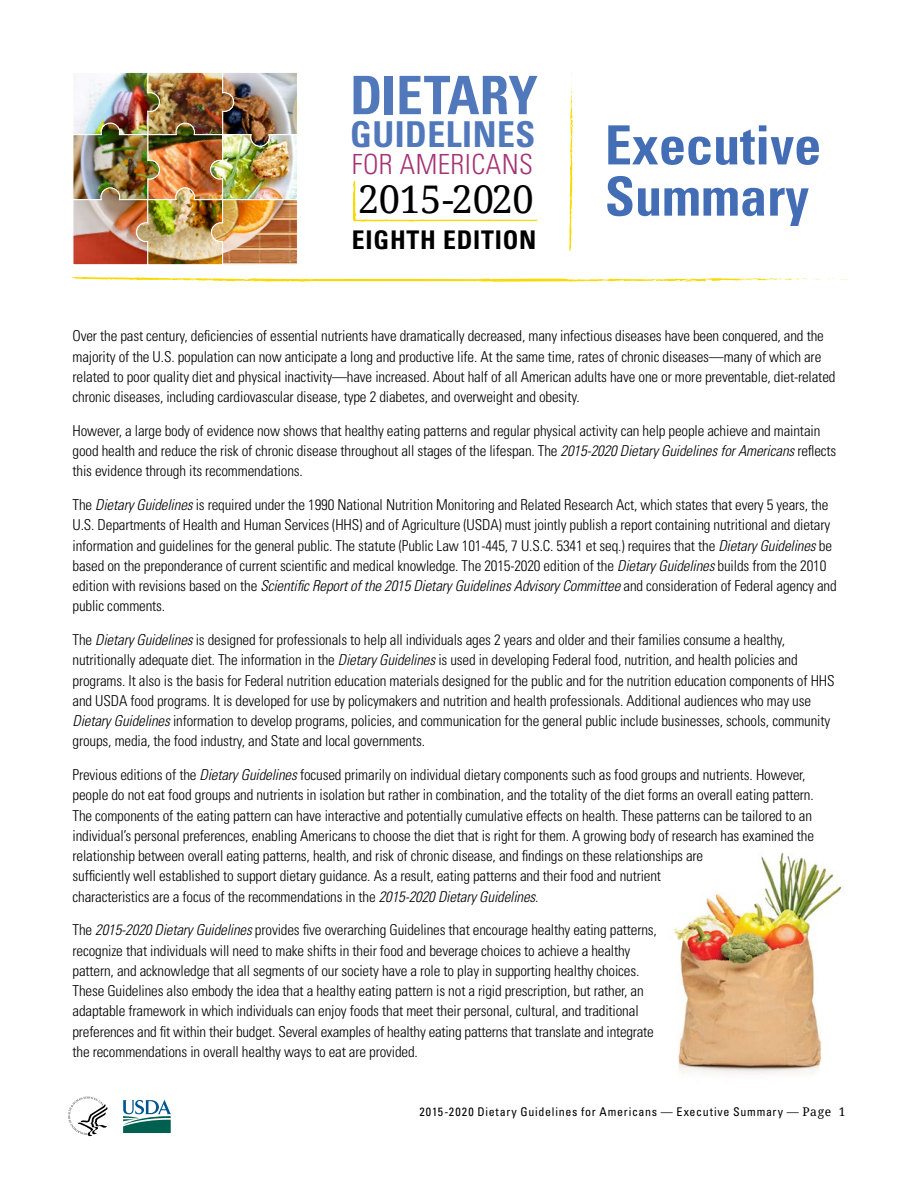
<style>
.page{position:relative;width:918px;height:1188px;background:#fff}
.page>*{position:absolute;margin:0;border:0;box-sizing:border-box;transform-origin:0 0}
.t1{font:700 condensed 54.15px/51.3px "Univers";color:#436eb6}
.t2{font:700 condensed 53.1px "Univers";letter-spacing:-.005em;color:#5078bb}
.t3{font:38.1px "Noto Serif";letter-spacing:-.015em;color:#000}
.t4{font:700 condensed 35.7px "Univers";letter-spacing:.015em;color:#5078bb}
.t5{font:300 condensed 27.75px "Univers";letter-spacing:.015em;color:#a53474}
.t6{font:700 condensed 25.8px "Univers";letter-spacing:.03em;color:#000}
.t7{font:300 condensed 15px/20.2px "Univers";letter-spacing:-.01em;color:#000}
.t8{font:condensed 12px "Univers";letter-spacing:.06em;color:#000}
.s1{font-style:italic}
.s2{font-family:"Noto Serif";font-stretch:normal}
</style>
<div class="page">
<img style="left:73px;top:72px;width:224px;height:193px">
<svg style="left:71px;top:277px;width:782px;height:5px"></svg>
<svg style="left:569px;top:72px;width:4px;height:180px"></svg>
<svg style="left:352px;top:181px;width:185px;height:40px"></svg>
<img style="left:673px;top:852px;width:169px;height:222px">
<svg style="left:68px;top:1097px;width:40px;height:40px"></svg>
<svg style="left:123px;top:1100px;width:48px;height:33px"></svg>
<h1 class="t2" style="left:350px;top:63px;width:189px">DIETARY</h1>
<h1 class="t4" style="left:350px;top:112px;width:187px">GUIDELINES</h1>
<h1 class="t3" style="left:358px;top:173px;width:177px">2015-2020</h1>
<h1 class="t6" style="left:352px;top:224px;width:186px">EIGHTH EDITION</h1>
<h1 class="t5" style="left:352px;top:148px;width:183px">FOR AMERICANS</h1>
<h2 class="t1" style="left:605px;top:119px;width:218px">Executive<br>Summary</h2>
<p class="t7" style="left:73px;top:326px;width:764px">Over the past century, deficiencies of essential nutrients have dramatically decreased, many infectious diseases have been conquered, and the majority of the U.S. population can now anticipate a long and productive life. At the same time, rates of chronic diseases—many of which are related to poor quality diet and physical inactivity—have increased. About half of all American adults have one or more preventable, diet-related chronic diseases, including cardiovascular disease, type 2 diabetes, and overweight and obesity.</p>
<p class="t7" style="left:73px;top:420px;width:765px">However, a large body of evidence now shows that healthy eating patterns and regular physical activity can help people achieve and maintain good health and reduce the risk of chronic disease throughout all stages of the lifespan. The <span class="s1">2015-2020 Dietary Guidelines for Americans</span> reflects this evidence through its recommendations.</p>
<p class="t7" style="left:73px;top:495px;width:766px">The <span class="s1">Dietary Guidelines</span> is required under the 1990 National Nutrition Monitoring and Related Research Act, which states that every 5 years, the U.S. Departments of Health and Human Services (HHS) and of Agriculture (USDA) must jointly publish a report containing nutritional and dietary information and guidelines for the general public. The statute (Public Law 101-445, 7 U.S.C. 5341 et seq.) requires that the <span class="s1">Dietary Guidelines</span> be based on the preponderance of current scientific and medical knowledge. The 2015-2020 edition of the <span class="s1">Dietary Guidelines</span> builds from the 2010 edition with revisions based on the <span class="s1">Scientific Report of the 2015 Dietary Guidelines Advisory Committee</span> and consideration of Federal agency and public comments.</p>
<p class="t7" style="left:73px;top:630px;width:764px">The <span class="s1">Dietary Guidelines</span> is designed for professionals to help all individuals ages 2 years and older and their families consume a healthy, nutritionally adequate diet. The information in the <span class="s1">Dietary Guidelines</span> is used in developing Federal food, nutrition, and health policies and programs. It also is the basis for Federal nutrition education materials designed for the public and for the nutrition education components of HHS and USDA food programs. It is developed for use by policymakers and nutrition and health professionals. Additional audiences who may use <span class="s1">Dietary Guidelines</span> information to develop programs, policies, and communication for the general public include businesses, schools, community groups, media, the food industry, and State and local governments.</p>
<p class="t7" style="left:73px;top:765px;width:743px">Previous editions of the <span class="s1">Dietary Guidelines</span> focused primarily on individual dietary components such as food groups and nutrients. However, people do not eat food groups and nutrients in isolation but rather in combination, and the totality of the diet forms an overall eating pattern.<br>The components of the eating pattern can have interactive and potentially cumulative effects on health. These patterns can be tailored to an individual’s personal preferences, enabling Americans to choose the diet that is right for them. A growing body of research has examined the</p>
<p class="t7" style="left:73px;top:866px;width:590px">sufficiently well established to support dietary guidance. As a result, eating patterns and their food and nutrient</p>
<p class="t7" style="left:73px;top:846px;width:632px">relationship between overall eating patterns, health, and risk of chronic disease, and findings on these relationships are</p>
<p class="t7" style="left:73px;top:886px;width:468px">characteristics are a focus of the recommendations in the <span class="s1">2015-2020 Dietary Guidelines</span>.</p>
<p class="t7" style="left:73px;top:920px;width:586px">The <span class="s1">2015-2020 Dietary Guidelines</span> provides five overarching Guidelines that encourage healthy eating patterns, recognize that individuals will need to make shifts in their food and beverage choices to achieve a healthy pattern, and acknowledge that all segments of our society have a role to play in supporting healthy choices.<br>These Guidelines also embody the idea that a healthy eating pattern is not a rigid prescription, but rather, an adaptable framework in which individuals can enjoy foods that meet their personal, cultural, and traditional preferences and fit within their budget. Several examples of healthy eating patterns that translate and integrate the recommendations in overall healthy ways to eat are provided.</p>
<p class="t8" style="left:419px;top:1104px;width:427px">2015-2020 Dietary Guidelines for Americans — Executive Summary — <span class="s2">Page 1</span></p>
</div>
